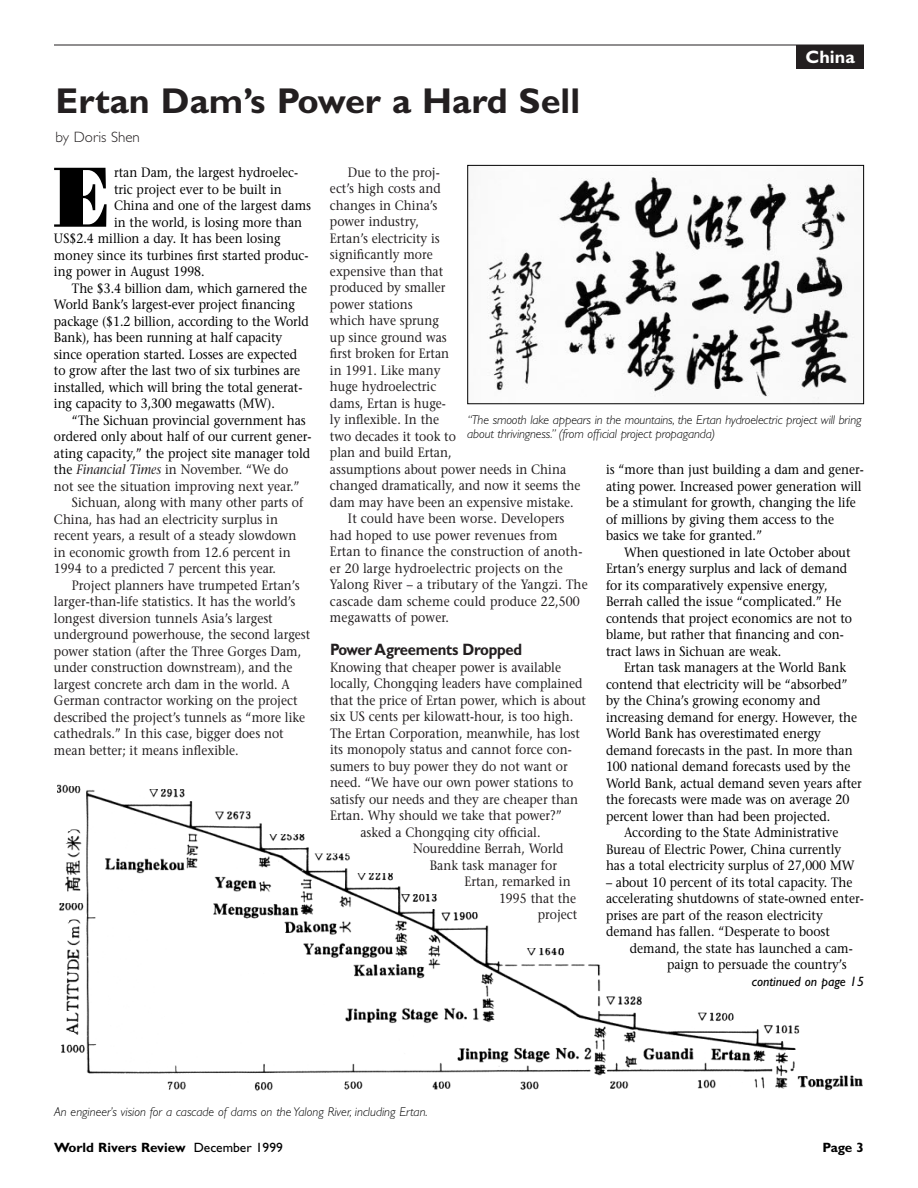
<style>
.page{position:relative;width:918px;height:1188px;background:#fff}
.page>*{position:absolute;margin:0;border:0;box-sizing:border-box;transform-origin:0 0}
.t1{font:85.05px "Bodoni Poster";color:#000;scale:.9 1}
.t2{font:700 36px "Gill Sans";color:#231f20}
.t3{font:700 18px "Gill Sans";color:#fff}
.t4{font:700 16.5px "Gill Sans";letter-spacing:-.015em;color:#231f20;scale:.9 1}
.t5{font:300 15px "Gill Sans";color:#231f20}
.t6{font:13.5px "Stone Serif";color:#231f20;scale:.9 1}
.t7{font:13.5px/16.5px "Stone Serif";color:#000;scale:.9 1}
.t8{font:700 13.5px "Gill Sans";color:#000}
.t9{font:italic 13.5px "Gill Sans";color:#000}
.t10{font:italic 300 12.75px/13.5px "Gill Sans";letter-spacing:-.01em;color:#000}
.s1{color:#000}
.s2{font-style:italic}
.s3{font-weight:400}
</style>
<div class="page">
<hr style="left:54px;top:45px;width:810px;height:1px;background:#231f20">
<div style="left:796px;top:45px;width:68px;height:24px;background:#231f20"></div>
<img style="left:487px;top:177px;width:367px;height:222px">
<div style="left:467px;top:165px;width:397px;height:239px;border:1px solid #000"></div>
<img style="left:57px;top:784px;width:806px;height:307px">
<h2 class="t2" style="left:56px;top:89px;width:526px">Ertan Dam’s Power a Hard Sell</h2>
<p class="t5" style="left:56px;top:131px;width:86px">by Doris Shen</p>
<h3 class="t3" style="left:806px;top:50px;width:51px">China</h3>
<h1 class="t1" style="left:54px;top:167px;width:63px">E</h1>
<p class="t7" style="left:114px;top:166px;width:206px">rtan Dam, the largest hydroelec-</p>
<p class="t7" style="left:114px;top:182px;width:188px">tric project ever to be built in</p>
<p class="t7" style="left:114px;top:199px;width:221px">China and one of the largest dams</p>
<p class="t7" style="left:114px;top:215px;width:211px">in the world, is losing more than</p>
<p class="t7" style="left:54px;top:232px;width:253px">US$2.4 million a day. It has been losing</p>
<p class="t7" style="left:54px;top:248px;width:284px">money since its turbines first started produc-</p>
<p class="t7" style="left:54px;top:265px;width:169px">ing power in August 1998.</p>
<p class="t7" style="left:72px;top:281px;width:263px">The $3.4 billion dam, which garnered the</p>
<p class="t7" style="left:54px;top:298px;width:269px">World Bank’s largest-ever project financing</p>
<p class="t7" style="left:54px;top:314px;width:285px">package ($1.2 billion, according to the World</p>
<p class="t7" style="left:54px;top:331px;width:255px">Bank), has been running at half capacity</p>
<p class="t7" style="left:54px;top:347px;width:272px">since operation started. Losses are expected</p>
<p class="t7" style="left:54px;top:364px;width:275px">to grow after the last two of six turbines are</p>
<p class="t7" style="left:54px;top:380px;width:278px">installed, which will bring the total generat-</p>
<p class="t7" style="left:54px;top:397px;width:247px">ing capacity to 3,300 megawatts (MW).</p>
<p class="t7" style="left:72px;top:413px;width:261px">“The Sichuan provincial government has</p>
<p class="t7" style="left:54px;top:430px;width:288px">ordered only about half of our current gener-</p>
<p class="t7" style="left:54px;top:446px;width:286px">ating capacity,” the project site manager told</p>
<p class="t6" style="left:54px;top:464px;width:262px"><span class="s1">the</span> <span class="s2">Financial Times</span> in November. “We do</p>
<p class="t6" style="left:54px;top:481px;width:275px">not see the situation improving next year.”</p>
<p class="t6" style="left:72px;top:497px;width:258px">Sichuan, along with many other parts of</p>
<p class="t6" style="left:54px;top:514px;width:250px">China, has had an electricity surplus in</p>
<p class="t6" style="left:54px;top:530px;width:271px">recent years, a result of a steady slowdown</p>
<p class="t6" style="left:54px;top:547px;width:265px">in economic growth from 12.6 percent in</p>
<p class="t6" style="left:54px;top:563px;width:248px">1994 to a predicted 7 percent this year.</p>
<p class="t6" style="left:72px;top:580px;width:254px">Project planners have trumpeted Ertan’s</p>
<p class="t6" style="left:54px;top:596px;width:270px">larger-than-life statistics. It has the world’s</p>
<p class="t6" style="left:54px;top:613px;width:245px">longest diversion tunnels Asia’s largest</p>
<p class="t6" style="left:54px;top:629px;width:286px">underground powerhouse, the second largest</p>
<p class="t6" style="left:54px;top:646px;width:276px">power station (after the Three Gorges Dam,</p>
<p class="t6" style="left:54px;top:662px;width:267px">under construction downstream), and the</p>
<p class="t6" style="left:54px;top:679px;width:264px">largest concrete arch dam in the world. A</p>
<p class="t6" style="left:54px;top:695px;width:272px">German contractor working on the project</p>
<p class="t6" style="left:54px;top:712px;width:281px">described the project’s tunnels as “more like</p>
<p class="t6" style="left:54px;top:728px;width:257px">cathedrals.” In this case, bigger does not</p>
<p class="t6" style="left:54px;top:745px;width:207px">mean better; it means inflexible.</p>
<p class="t6" style="left:348px;top:167px;width:103px">Due to the proj-</p>
<p class="t6" style="left:330px;top:183px;width:125px">ect’s high costs and</p>
<p class="t6" style="left:330px;top:200px;width:121px">changes in China’s</p>
<p class="t6" style="left:330px;top:216px;width:100px">power industry,</p>
<p class="t6" style="left:330px;top:233px;width:124px">Ertan’s electricity is</p>
<p class="t6" style="left:330px;top:249px;width:116px">significantly more</p>
<p class="t6" style="left:330px;top:266px;width:127px">expensive than that</p>
<p class="t6" style="left:330px;top:282px;width:130px">produced by smaller</p>
<p class="t6" style="left:330px;top:299px;width:93px">power stations</p>
<p class="t6" style="left:330px;top:315px;width:122px">which have sprung</p>
<p class="t6" style="left:330px;top:332px;width:131px">up since ground was</p>
<p class="t6" style="left:330px;top:348px;width:134px">first broken for Ertan</p>
<p class="t6" style="left:330px;top:365px;width:124px">in 1991. Like many</p>
<p class="t6" style="left:330px;top:381px;width:120px">huge hydroelectric</p>
<p class="t6" style="left:330px;top:398px;width:130px">dams, Ertan is huge-</p>
<p class="t6" style="left:330px;top:414px;width:123px">ly inflexible. In the</p>
<p class="t6" style="left:330px;top:431px;width:141px">two decades it took to</p>
<p class="t6" style="left:330px;top:447px;width:137px">plan and build Ertan,</p>
<p class="t6" style="left:330px;top:464px;width:264px">assumptions about power needs in China</p>
<p class="t6" style="left:330px;top:480px;width:280px">changed dramatically, and now it seems the</p>
<p class="t6" style="left:330px;top:497px;width:272px">dam may have been an expensive mistake.</p>
<p class="t6" style="left:348px;top:513px;width:242px">It could have been worse. Developers</p>
<p class="t6" style="left:330px;top:530px;width:254px">had hoped to use power revenues from</p>
<p class="t6" style="left:330px;top:546px;width:282px">Ertan to finance the construction of anoth-</p>
<p class="t6" style="left:330px;top:563px;width:260px">er 20 large hydroelectric projects on the</p>
<p class="t6" style="left:330px;top:579px;width:288px">Yalong River – a tributary of the Yangzi. The</p>
<p class="t6" style="left:330px;top:596px;width:279px">cascade dam scheme could produce 22,500</p>
<p class="t6" style="left:330px;top:612px;width:134px">megawatts of power.</p>
<p class="t4" style="left:330px;top:644px;width:215px">Power Agreements Dropped</p>
<p class="t6" style="left:330px;top:662px;width:258px">Knowing that cheaper power is available</p>
<p class="t6" style="left:330px;top:678px;width:282px">locally, Chongqing leaders have complained</p>
<p class="t6" style="left:330px;top:695px;width:286px">that the price of Ertan power, which is about</p>
<p class="t6" style="left:330px;top:711px;width:272px">six US cents per kilowatt-hour, is too high.</p>
<p class="t6" style="left:330px;top:728px;width:279px">The Ertan Corporation, meanwhile, has lost</p>
<p class="t6" style="left:330px;top:744px;width:270px">its monopoly status and cannot force con-</p>
<p class="t6" style="left:330px;top:761px;width:266px">sumers to buy power they do not want or</p>
<p class="t6" style="left:330px;top:777px;width:272px">need. “We have our own power stations to</p>
<p class="t6" style="left:330px;top:794px;width:277px">satisfy our needs and they are cheaper than</p>
<p class="t6" style="left:330px;top:810px;width:259px">Ertan. Why should we take that power?”</p>
<p class="t6" style="left:360px;top:827px;width:202px">asked a Chongqing city official.</p>
<p class="t6" style="left:413px;top:843px;width:169px">Noureddine Berrah, World</p>
<p class="t6" style="left:430px;top:860px;width:143px">Bank task manager for</p>
<p class="t6" style="left:464px;top:876px;width:120px">Ertan, remarked in</p>
<p class="t6" style="left:499px;top:893px;width:87px">1995 that the</p>
<p class="t6" style="left:538px;top:909px;width:45px">project</p>
<p class="t10" style="left:467px;top:414px;width:396px">“The smooth lake appears in the mountains, the Ertan hydroelectric project will bring about thrivingness.” (from official project propaganda)</p>
<p class="t7" style="left:606px;top:463px;width:288px">is “more than just building a dam and gener&shy;ating power. Increased power generation will be a stimulant for growth, changing the life of millions by giving them access to the basics we take for granted.”</p>
<p class="t7" style="left:606px;top:545px;width:275px;text-indent:18px">When questioned in late October about Ertan’s energy surplus and lack of demand for its comparatively expensive energy, Berrah called the issue “complicated.” He contends that project economics are not to blame, but rather that financing and con&shy;tract laws in Sichuan are weak.</p>
<p class="t7" style="left:624px;top:661px;width:248px">Ertan task managers at the World Bank</p>
<p class="t7" style="left:606px;top:677px;width:270px">contend that electricity will be “absorbed”</p>
<p class="t7" style="left:606px;top:694px;width:240px">by the China’s growing economy and</p>
<p class="t7" style="left:606px;top:710px;width:281px">increasing demand for energy. However, the</p>
<p class="t7" style="left:606px;top:727px;width:240px">World Bank has overestimated energy</p>
<p class="t7" style="left:606px;top:743px;width:276px">demand forecasts in the past. In more than</p>
<p class="t7" style="left:606px;top:760px;width:273px">100 national demand forecasts used by the</p>
<p class="t7" style="left:606px;top:776px;width:286px">World Bank, actual demand seven years after</p>
<p class="t7" style="left:606px;top:793px;width:272px">the forecasts were made was on average 20</p>
<p class="t7" style="left:606px;top:809px;width:251px">percent lower than had been projected.</p>
<p class="t7" style="left:624px;top:826px;width:240px">According to the State Administrative</p>
<p class="t7" style="left:606px;top:842px;width:263px">Bureau of Electric Power, China currently</p>
<p class="t7" style="left:606px;top:859px;width:278px">has a total electricity surplus of 27,000 MW</p>
<p class="t7" style="left:606px;top:875px;width:288px">– about 10 percent of its total capacity. The accelerating shutdowns of state-owned enter&shy;prises are part of the reason electricity demand has fallen. “Desperate to boost</p>
<p class="t7" style="left:667px;top:941px;width:208px;text-indent:-37px">demand, the state has launched a cam&shy;paign to persuade the country’s</p>
<p class="t9" style="left:752px;top:977px;width:114px">continued on page 15</p>
<p class="t10" style="left:54px;top:1107px;width:375px">An engineer’s vision for a cascade of dams on the Yalong River, including Ertan.</p>
<p class="t8" style="left:54px;top:1143px;width:230px">World Rivers Review <span class="s3">December 1999</span></p>
<p class="t8" style="left:822px;top:1143px;width:43px">Page 3</p>
</div>
